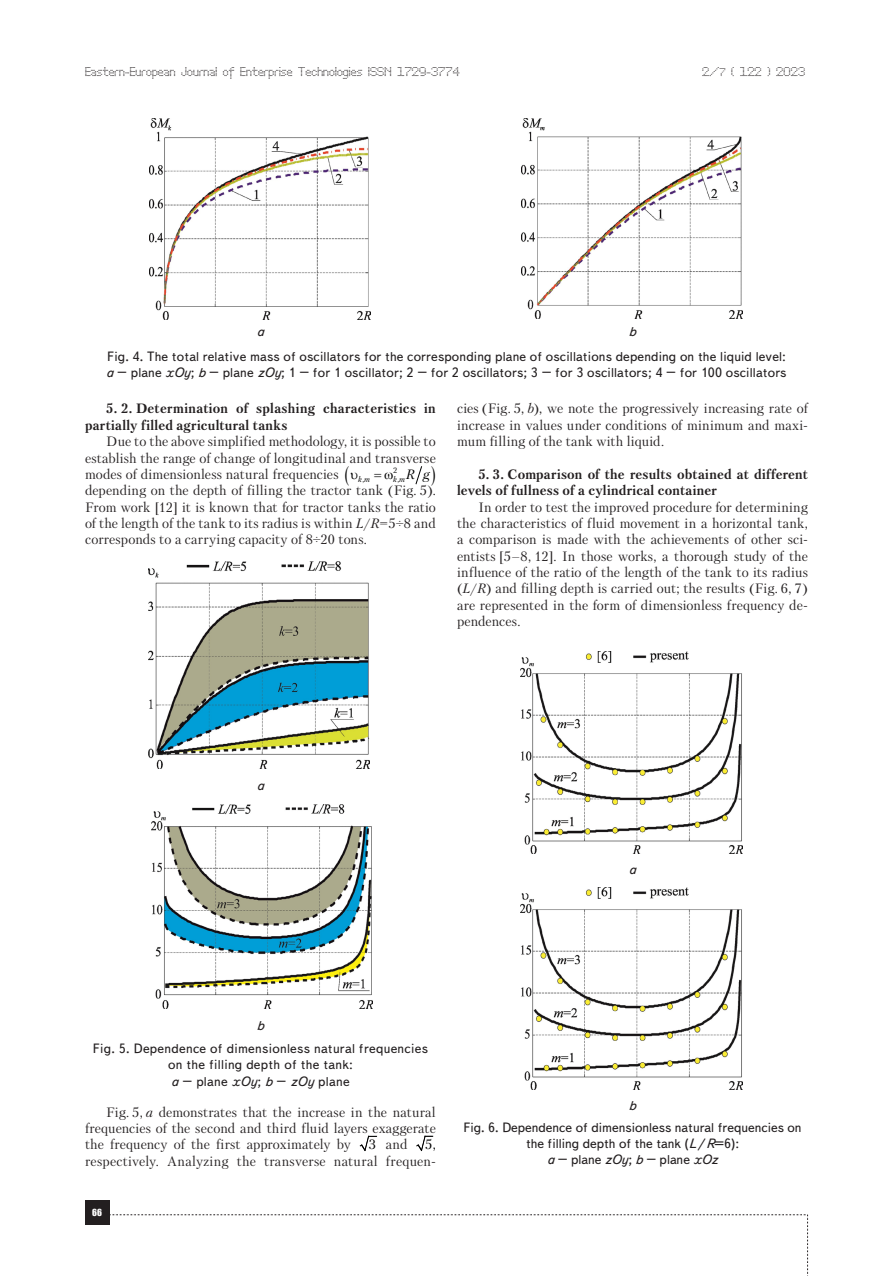
<style>
.page{position:relative;width:893px;height:1276px;background:#fff}
.page>*{position:absolute;margin:0;border:0;box-sizing:border-box;transform-origin:0 0}
.t1{font:13.5px/16.4px "Petersburg C";letter-spacing:.01em;color:#231f20;text-align:justify}
.t2{font:13.5px/16.2px "Text Book C";letter-spacing:.01em;color:#231f20;text-align:center}
.t3{font:700 13.5px/16.4px "Petersburg C";letter-spacing:.015em;color:#231f20}
.t4{font:italic 13.5px "Text Book C";color:#231f20}
.t5{font:13.5px "Petersburg C";color:#000}
.t6{font:12px "Perfo";letter-spacing:.015em;color:#231f20}
.t7{font:9px "Impact";color:#fff}
.t8{font:italic 7.8px "Petersburg C";color:#000}
.t9{font:7.8px "Petersburg C";color:#000}
.s1{font-size:10.5px}
.s2{font-style:italic}
.s3{font-style:italic;color:#000}
.s4{font-family:"Times New Roman"}
.s5{color:#000}
</style>
<div class="page">
<div style="left:85px;top:1200px;width:24px;height:24px;background:#231f20"></div>
<svg style="left:109px;top:1214px;width:699px;height:62px"></svg>
<svg style="left:415px;top:466px;width:7px;height:18px"></svg>
<svg style="left:360px;top:1135px;width:17px;height:16px"></svg>
<svg style="left:416px;top:1135px;width:17px;height:16px"></svg>
<img style="left:149px;top:119px;width:221px;height:200px">
<img style="left:522px;top:118px;width:221px;height:201px">
<img style="left:149px;top:562px;width:221px;height:206px">
<img style="left:151px;top:804px;width:221px;height:204px">
<img style="left:521px;top:651px;width:221px;height:202px">
<img style="left:521px;top:887px;width:221px;height:202px">
<p class="t6" style="left:85px;top:65px;width:376px">Eastern-European Journal of Enterprise Technologies ISSN 1729-3774</p>
<p class="t6" style="left:702px;top:65px;width:104px">2/<span class="s1">7</span> ( 122 ) 2023</p>
<p class="t4" style="left:257px;top:324px;width:9px">а</p>
<p class="t4" style="left:629px;top:324px;width:9px">b</p>
<p class="t2" style="left:106px;top:349px;width:682px;text-align:left">Fig. 4. The total relative mass of oscillators for the corresponding plane of oscillations depending on the liquid level: <span class="s2">а</span> – plane <span class="s2">xOy</span>; <span class="s2">b</span> – plane <span class="s2">zOy</span>; 1 – for 1 oscillator; 2 – for 2 oscillators; 3 – for 3 oscillators; 4 – for 100 oscillators</p>
<p class="t3" style="left:85px;top:400px;width:352px;text-indent:21px">5. 2. Determination of splashing characteristics in partially filled agricultural tanks</p>
<p class="t1" style="left:85px;top:433px;width:352px;text-indent:21px">Due to the above simplified methodology, it is possible to establish the range of change of longitudinal and transverse modes of dimensionless natural frequencies</p>
<p class="t9" style="left:393px;top:465px;width:6px">2</p>
<p class="t1" style="left:85px;top:466px;width:352px;text-align:left;text-indent:312px"><sub>,</sub><span class="s3">Rg </span>depending on the depth of filling the tractor tank (Fig. 5).<br>From work [12] it is known that for tractor tanks the ratio of the length of the tank to its radius is within <span class="s2">L</span>/<span class="s2">R</span>=5<span class="s4">÷</span>8 and corresponds to a carrying capacity of 8<span class="s4">÷</span>20 tons.</p>
<p class="t8" style="left:358px;top:475px;width:13px">k m</p>
<p class="t8" style="left:393px;top:475px;width:13px">k m</p>
<p class="t9" style="left:362px;top:475px;width:3px">,</p>
<p class="t1" style="left:457px;top:400px;width:352px">cies (Fig. 5, <span class="s2">b</span>), we note the progressively increasing rate of increase in values under conditions of minimum and maxi&shy;mum filling of the tank with liquid.</p>
<p class="t3" style="left:457px;top:466px;width:352px;text-indent:21px">5. 3. Comparison of the results obtained at different levels of fullness of a cylindrical container</p>
<p class="t1" style="left:457px;top:498px;width:352px;text-indent:21px">In order to test the improved procedure for determining the characteristics of fluid movement in a horizontal tank, a comparison is made with the achievements of other sci&shy;entists [5–8, 12]. In those works, a thorough study of the influence of the ratio of the length of the tank to its radius (<span class="s2">L</span>/<span class="s2">R</span>) and filling depth is carried out; the results (Fig. 6, 7) are represented in the form of dimensionless frequency de&shy;pendences.</p>
<p class="t4" style="left:257px;top:777px;width:9px">а</p>
<p class="t4" style="left:629px;top:862px;width:9px">а</p>
<p class="t4" style="left:257px;top:1017px;width:9px">b</p>
<p class="t2" style="left:93px;top:1040px;width:337px">Fig. 5. Dependence of dimensionless natural frequencies on the filling depth of the tank:<br><span class="s2">а</span> – plane <span class="s2">xOy</span>; <span class="s2">b</span> – <span class="s2">zOy</span> plane</p>
<p class="t1" style="left:85px;top:1103px;width:352px;text-indent:21px">Fig. 5, <span class="s2">a</span> demonstrates that the increase in the natural frequencies of the second and third fluid layers exaggerate the frequency of the first approximately by</p>
<p class="t1" style="left:369px;top:1136px;width:40px"><span class="s5">3</span> and</p>
<p class="t5" style="left:425px;top:1136px;width:12px">5,</p>
<p class="t1" style="left:85px;top:1152px;width:352px">respectively. Analyzing the transverse natural frequen-</p>
<p class="t7" style="left:92px;top:1205px;width:11px">66</p>
<p class="t4" style="left:629px;top:1097px;width:9px">b</p>
<p class="t2" style="left:463px;top:1119px;width:340px">Fig. 6. Dependence of dimensionless natural frequencies on the filling depth of the tank (<span class="s2">L</span>/<span class="s2">R</span>=6):<br><span class="s2">а</span> – plane <span class="s2">zOy</span>; <span class="s2">b</span> – plane <span class="s2">xOz</span></p>
</div>
